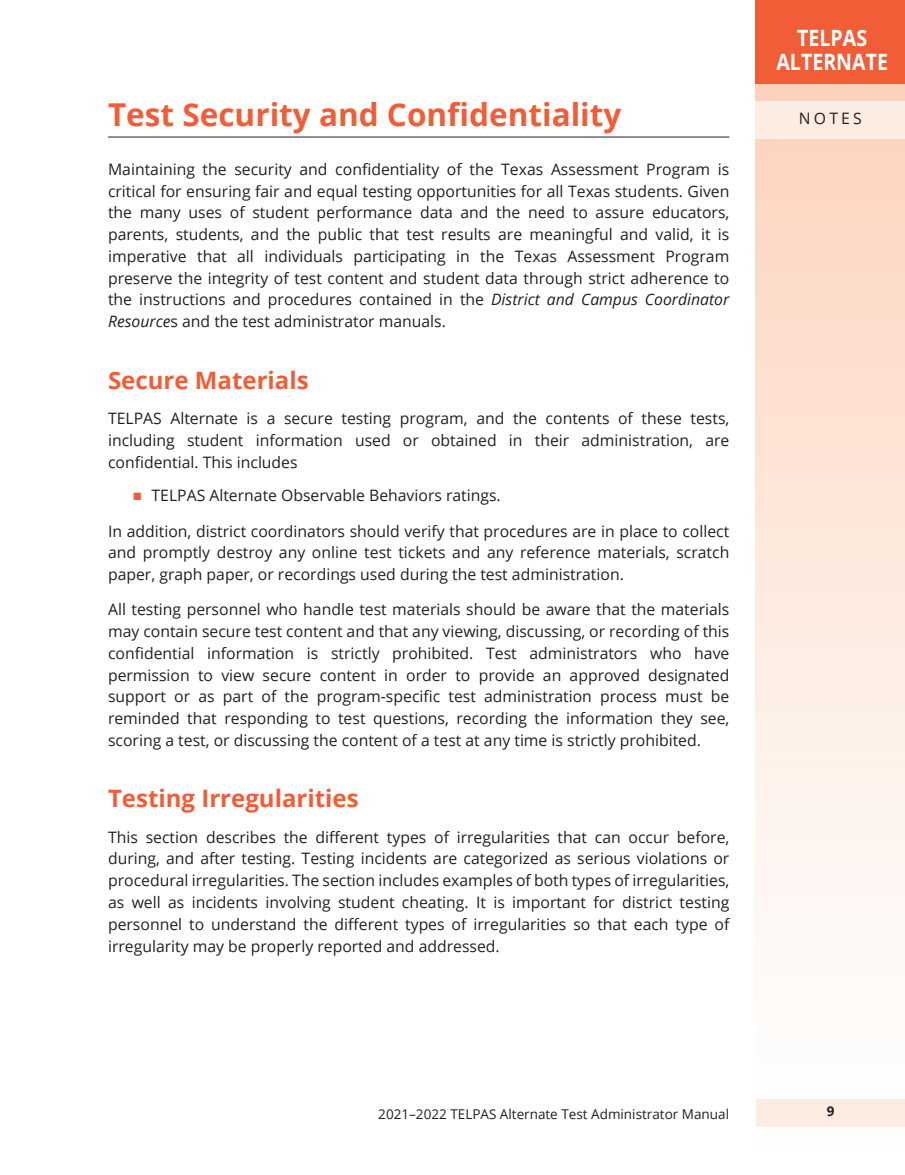
<style>
.page{position:relative;width:905px;height:1175px;background:#fff}
.page>*{position:absolute;margin:0;border:0;box-sizing:border-box;transform-origin:0 0}
.t1{font:700 31.5px "Open Sans";color:#f15d36}
.t2{font:700 24px "Open Sans";color:#f15d36}
.t3{font:700 22.5px/24px "Open Sans";color:#fff;text-align:center;scale:.87 1}
.t4{font:15.75px/21.8px "Open Sans";color:#231f20;text-align:justify}
.t5{font:13.5px "Open Sans";color:#231f20}
.t6{font:700 13.5px "Open Sans";color:#231f20}
.s1{font-style:italic}
.s2{color:#f15d36}
</style>
<div class="page">
<svg style="left:755px;top:83px;width:149px;height:1044px"></svg>
<div style="left:755px;top:101px;width:149px;height:38px;background:#fdece2"></div>
<hr style="left:108px;top:137px;width:621px;height:1px;background:#231f20">
<div style="left:756px;top:1099px;width:148px;height:27px;background:#fdece2"></div>
<div style="left:755px;top:0;width:149px;height:83px;background:#f15d36"></div>
<h3 class="t3" style="left:776px;top:25px;width:130px">TELPAS<br>ALTERNATE</h3>
<h2 class="t1" style="left:108px;top:92px;width:515px">Test Security and Confidentiality</h2>
<p class="t4" style="left:798px;top:107px;width:64px">NOTES</p>
<p class="t4" style="left:108px;top:158px;width:623px">Maintaining the security and confidentiality of the Texas Assessment Program is critical for ensuring fair and equal testing opportunities for all Texas students. Given the many uses of student performance data and the need to assure educators, parents, students, and the public that test results are meaningful and valid, it is imperative that all individuals participating in the Texas Assessment Program preserve the integrity of test content and student data through strict adherence to the instructions and procedures contained in the <span class="s1">District and Campus Coordinator Resource</span>s and the test administrator manuals.</p>
<h3 class="t2" style="left:108px;top:363px;width:202px">Secure Materials</h3>
<p class="t4" style="left:108px;top:407px;width:623px">TELPAS Alternate is a secure testing program, and the contents of these tests, including student information used or obtained in their administration, are confidential. This includes</p>
<p class="t4" style="left:133px;top:484px;width:369px"><span class="s2">■</span> TELPAS Alternate Observable Behaviors ratings.</p>
<p class="t4" style="left:108px;top:519px;width:623px">In addition, district coordinators should verify that procedures are in place to collect and promptly destroy any online test tickets and any reference materials, scratch paper, graph paper, or recordings used during the test administration.</p>
<p class="t4" style="left:108px;top:598px;width:623px">All testing personnel who handle test materials should be aware that the materials may contain secure test content and that any viewing, discussing, or recording of this confidential information is strictly prohibited. Test administrators who have permission to view secure content in order to provide an approved designated support or as part of the program-specific test administration process must be reminded that responding to test questions, recording the information they see, scoring a test, or discussing the content of a test at any time is strictly prohibited.</p>
<h3 class="t2" style="left:108px;top:781px;width:252px">Testing Irregularities</h3>
<p class="t4" style="left:108px;top:825px;width:623px">This section describes the different types of irregularities that can occur before, during, and after testing. Testing incidents are categorized as serious violations or procedural irregularities. The section includes examples of both types of irregularities, as well as incidents involving student cheating. It is important for district testing personnel to understand the different types of irregularities so that each type of irregularity may be properly reported and addressed.</p>
<p class="t5" style="left:378px;top:1104px;width:352px">2021–2022 TELPAS Alternate Test Administrator Manual</p>
<p class="t6" style="left:826px;top:1102px;width:9px">9</p>
</div>
